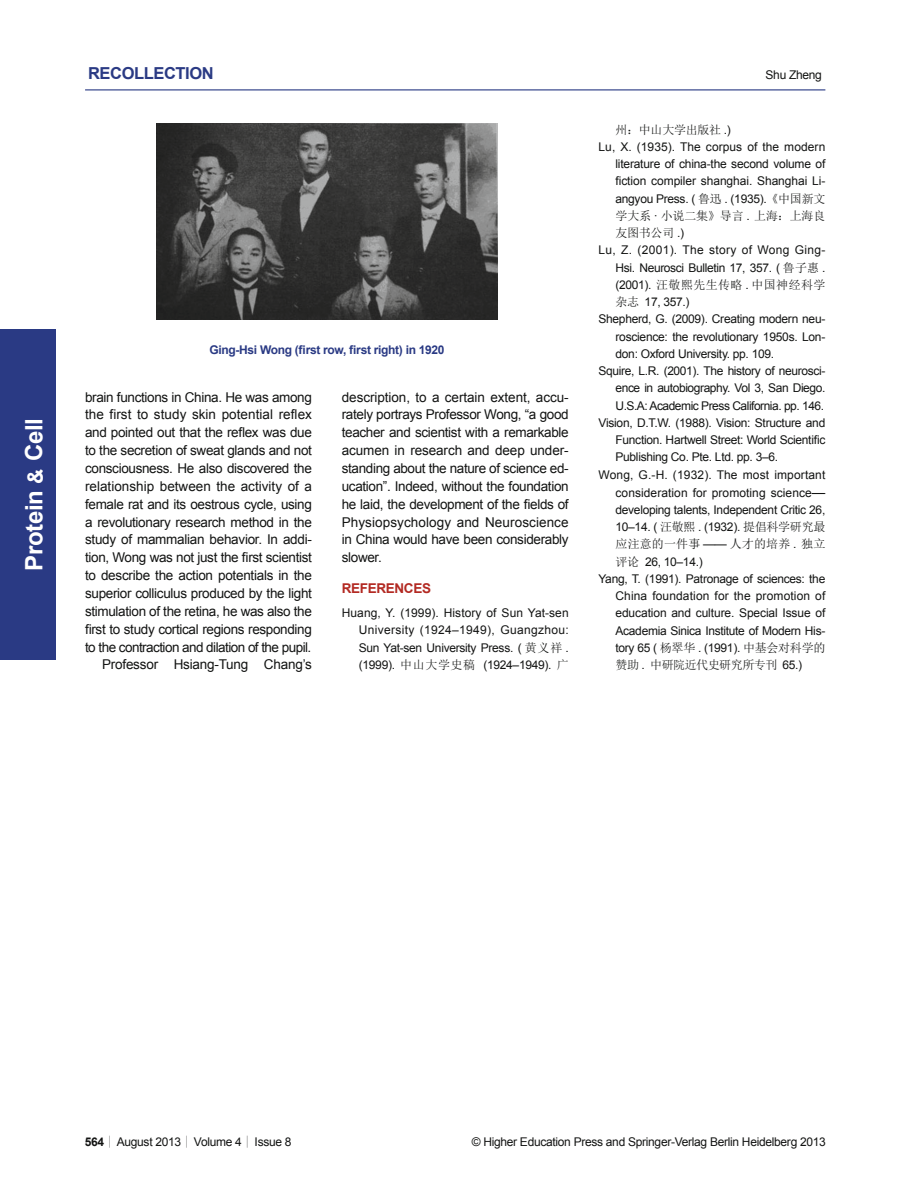
<style>
.page{position:relative;width:919px;height:1204px;background:#fff}
.page>*{position:absolute;margin:0;border:0;box-sizing:border-box;transform-origin:0 0}
.t1{font:700 24px "Fxpflj Arial";letter-spacing:-.01em;color:#fff}
.t2{font:700 21px "Fxpflj Arial";color:#fff}
.t3{font:700 16.5px "Fxpflj Arial";letter-spacing:-.025em;color:#2a3a84}
.t4{font:13.5px/17.9px "Dtqwgs Arial";letter-spacing:-.025em;color:#131413;text-align:right}
.t5{font:700 13.5px "Fxpflj Arial";letter-spacing:-.025em;color:#b32a23}
.t6{font:12px/17.2px "Dtqwgs Arial";letter-spacing:-.025em;color:#131413;text-align:justify}
.t7{font:12px "Dtqwgs Arial";letter-spacing:.01em;color:#131413}
.t8{font:700 12px "Fxpflj Arial";letter-spacing:-.025em;color:#2a3a84}
.t9{font:12px/17.2px "Sbbqbc Sim Sun";letter-spacing:-.015em;color:#131413}
.t10{font:12px "Dtqwgs Arial";letter-spacing:.005em;color:#131413}
.t11{font:12px "Sbbqbc Sim Sun";letter-spacing:.03em;color:#131413}
.t12{font:12px "Sbbqbc Sim Sun";letter-spacing:-.04em;color:#131413}
.t13{font:12px "Sbbqbc Sim Sun";letter-spacing:.01em;color:#131413}
.s1{font-family:"Rhynfs Arial"}
.s2{font-family:"Pcwxvr Arial"}
.s3{font-family:"Sbbqbc Sim Sun"}
.s4{font-family:"Dtqwgs Arial"}
.s5{font-size:13.5px}
.s6{font-family:"Fxpflj Arial";font-weight:700}
</style>
<div class="page">
<div style="left:0;top:329px;width:55px;height:330px;background:#2a3a84"></div>
<hr style="left:85px;top:89px;width:740px;height:1px;background:#2a3a84">
<img style="left:157px;top:123px;width:340px;height:196px">
<h1 class="t1" style="left:21px;top:571px;width:155px;rotate:-90deg">Protein Cell</h1>
<h2 class="t2" style="left:24px;top:483px;width:17px;rotate:-90deg">&amp;</h2>
<h3 class="t3" style="left:88px;top:64px;width:127px">RECOLLECTION</h3>
<p class="t6" style="left:765px;top:66px;width:58px">Shu Zheng</p>
<p class="t8" style="left:209px;top:343px;width:237px">Ging-Hsi Wong (<span class="s1">fi</span>rst row, <span class="s1">fi</span>rst right) in 1920</p>
<p class="t4" style="left:85px;top:388px;width:228px">brain functions in China. He was among the first to study skin potential reflex and pointed out that the re<span class="s2">fl</span>ex was due to the secretion of sweat glands and not consciousness. He also discovered the relationship between the activity of a female rat and its oestrous cycle, using a revolutionary research method in the study of mammalian behavior. In addi&shy;tion, Wong was not just the <span class="s2">fi</span>rst scientist to describe the action potentials in the superior colliculus produced by the light stimulation of the retina, he was also the <span class="s2">fi</span>rst to study cortical regions responding to the contraction and dilation of the pupil.<br>Professor Hsiang-Tung Chang’s</p>
<p class="t4" style="left:342px;top:388px;width:228px;text-align:justify">description, to a certain extent, accu&shy;rately portrays Professor Wong, “a good teacher and scientist with a remarkable acumen in research and deep under&shy;standing about the nature of science ed&shy;ucation”. Indeed, without the foundation he laid, the development of the <span class="s2">fi</span>elds of Physiopsychology and Neuroscience in China would have been considerably slower.</p>
<p class="t5" style="left:342px;top:580px;width:91px">REFERENCES</p>
<p class="t6" style="left:359px;top:604px;width:211px;text-indent:-17px">Huang, Y. (1999). History of Sun Yat-sen University (1924–1949), Guangzhou:<br>Sun Yat-sen University Press. ( <span class="s3">黄义祥</span> . (1999). <span class="s3">中山大学史稿</span> (1924–1949). <span class="s3">广</span></p>
<p class="t9" style="left:615px;top:121px;width:117px">州：中山大学出版社 <span class="s4">.)</span></p>
<p class="t6" style="left:615px;top:138px;width:211px;text-indent:-17px">Lu, X. (1935). The corpus of the modern literature of china-the second volume of fiction compiler shanghai. Shanghai Li&shy;angyou Press. ( <span class="s3">鲁迅</span> . (1935).<span class="s3">《中国新文</span></p>
<p class="t9" style="left:615px;top:207px;width:211px">学大系 <span class="s4">·</span> 小说二集》导言 <span class="s4">.</span> 上海：上海良友图书公司 <span class="s4">.)</span></p>
<p class="t6" style="left:598px;top:241px;width:228px;text-align:right">Lu, Z. (2001). The story of Wong Ging-<br>Hsi. Neurosci Bulletin 17, 357. ( <span class="s3">鲁子惠</span> .</p>
<p class="t11" style="left:615px;top:278px;width:211px"><span class="s4">(2001).</span> 汪敬熙先生传略 <span class="s4">.</span> 中国神经科学</p>
<p class="t6" style="left:615px;top:293px;width:76px"><span class="s3">杂志</span> 17, 357.)</p>
<p class="t6" style="left:598px;top:310px;width:228px">Shepherd, G. (2009). Creating modern neu-</p>
<p class="t6" style="left:615px;top:328px;width:211px">roscience: the revolutionary 1950s. Lon-</p>
<p class="t6" style="left:615px;top:345px;width:160px">don: Oxford University. pp. 109.</p>
<p class="t6" style="left:598px;top:362px;width:228px">Squire, L.R. (2001). The history of neurosci-</p>
<p class="t6" style="left:615px;top:379px;width:211px">ence in autobiography. Vol 3, San Diego.</p>
<p class="t6" style="left:615px;top:397px;width:210px">U.S.A: Academic Press California. pp. 146.</p>
<p class="t6" style="left:598px;top:414px;width:228px">Vision, D.T.W. (1988). Vision: Structure and</p>
<p class="t6" style="left:615px;top:431px;width:211px">Function. Hartwell Street: World Scienti<span class="s2">fi</span>c</p>
<p class="t6" style="left:615px;top:448px;width:164px">Publishing Co. Pte. Ltd. pp. 3–6.</p>
<p class="t7" style="left:598px;top:468px;width:228px">Wong, G.-H. (1932). The most important</p>
<p class="t10" style="left:615px;top:486px;width:211px">consideration for promoting science<span class="s5">—</span></p>
<p class="t6" style="left:615px;top:501px;width:211px">developing talents, Independent Critic 26,</p>
<p class="t6" style="left:615px;top:518px;width:211px">10–14. ( <span class="s3">汪敬熙</span> . (1932). <span class="s3">提倡科学研究最</span></p>
<p class="t13" style="left:615px;top:538px;width:211px">应注意的一件事 <span class="s4">——</span> 人才的培养 <span class="s4">.</span> 独立</p>
<p class="t6" style="left:615px;top:553px;width:89px"><span class="s3">评论</span> 26, 10–14.)</p>
<p class="t6" style="left:598px;top:570px;width:228px">Yang, T. (1991). Patronage of sciences: the</p>
<p class="t7" style="left:615px;top:589px;width:211px">China foundation for the promotion of</p>
<p class="t6" style="left:615px;top:604px;width:211px">education and culture. Special Issue of</p>
<p class="t6" style="left:615px;top:622px;width:211px">Academia Sinica Institute of Modern His-</p>
<p class="t6" style="left:615px;top:639px;width:211px">tory 65 ( <span class="s3">杨翠华</span> . (1991). <span class="s3">中基会对科学的</span></p>
<p class="t12" style="left:615px;top:658px;width:188px">赞助 <span class="s4">.</span> 中研院近代史研究所专刊 <span class="s4">65.)</span></p>
<p class="t6" style="left:85px;top:1133px;width:208px"><span class="s6">564</span> <span class="s3">|</span> August 2013 <span class="s3">|</span> Volume 4 <span class="s3">|</span> Issue 8</p>
<p class="t6" style="left:472px;top:1133px;width:355px">© Higher Education Press and Springer-Verlag Berlin Heidelberg 2013</p>
</div>
